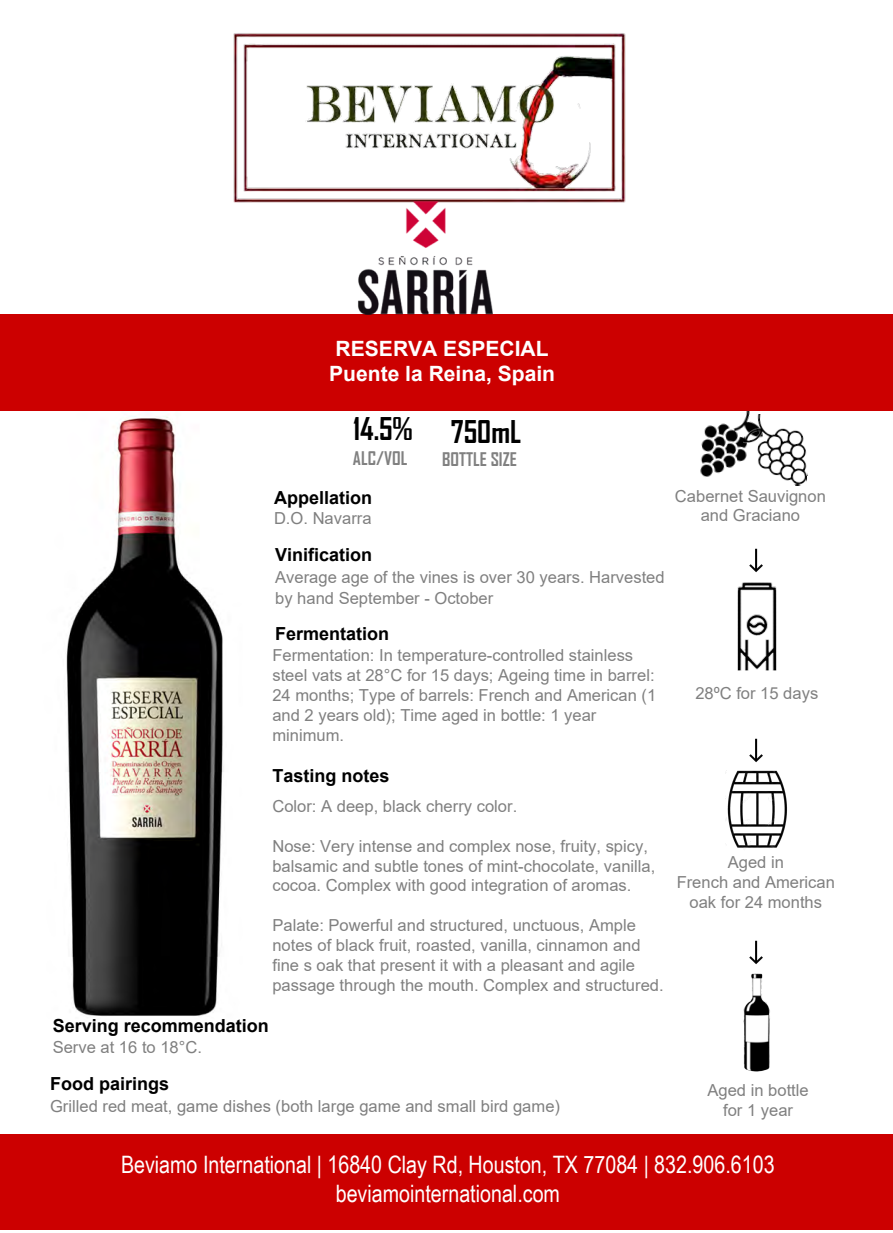
<style>
.page{position:relative;width:893px;height:1233px;background:#fff}
.page>*{position:absolute;margin:0;border:0;box-sizing:border-box;transform-origin:0 0}
.t1{font:700 30px "Agency FB";color:#000}
.t2{font:24px/28.8px "Arial Narrow";color:#fff;text-align:center}
.t3{font:700 21px/25.2px "Arial";color:#fff;text-align:center}
.t4{font:700 18px "Arial";color:#000}
.t5{font:700 18px "Arial";color:#000}
.t6{font:700 18px "Agency FB";color:#808080}
.t7{font:16.5px/19.8px "Arial";color:#808080}
</style>
<div class="page">
<img style="left:41px;top:410px;width:201px;height:606px">
<img style="left:690px;top:410px;width:82px;height:67px">
<div style="left:1px;top:314px;width:892px;height:96px;background:#c00"></div>
<div style="left:0;top:1134px;width:893px;height:96px;background:#c00"></div>
<img style="left:737px;top:413px;width:71px;height:73px">
<img style="left:233px;top:33px;width:393px;height:170px">
<img style="left:725px;top:770px;width:62px;height:78px">
<img style="left:749px;top:548px;width:14px;height:25px">
<img style="left:737px;top:582px;width:40px;height:89px">
<img style="left:749px;top:738px;width:14px;height:25px">
<img style="left:743px;top:973px;width:27px;height:99px">
<img style="left:749px;top:940px;width:14px;height:25px">
<img style="left:328px;top:202px;width:195px;height:113px">
<p class="t3" style="left:329px;top:336px;width:227px">RESERVA ESPECIAL<br>Puente la Reina, Spain</p>
<h1 class="t1" style="left:353px;top:410px;width:61px">14.5%</h1>
<h1 class="t1" style="left:451px;top:414px;width:72px">750mL</h1>
<p class="t6" style="left:353px;top:447px;width:56px">ALC/VOL</p>
<p class="t6" style="left:442px;top:448px;width:76px">BOTTLE SIZE</p>
<p class="t5" style="left:274px;top:485px;width:100px">Appellation</p>
<p class="t7" style="left:274px;top:508px;width:99px">D.O. Navarra</p>
<p class="t4" style="left:275px;top:542px;width:99px">Vinification</p>
<p class="t7" style="left:275px;top:566px;width:391px;line-height:21px">Average age of the vines is over 30 years. Harvested by hand September - October</p>
<p class="t5" style="left:275px;top:621px;width:116px">Fermentation</p>
<p class="t7" style="left:272px;top:645px;width:385px">Fermentation: In temperature-controlled stainless steel vats at 28°C for 15 days; Ageing time in barrel:<br>24 months; Type of barrels: French and American (1 and 2 years old); Time aged in bottle: 1 year minimum.</p>
<p class="t5" style="left:272px;top:763px;width:119px">Tasting notes</p>
<p class="t7" style="left:272px;top:796px;width:246px">Color: A deep, black cherry color.</p>
<p class="t7" style="left:272px;top:836px;width:384px">Nose: Very intense and complex nose, fruity, spicy, balsamic and subtle tones of mint-chocolate, vanilla, cocoa. Complex with good integration of aromas.</p>
<p class="t7" style="left:272px;top:915px;width:393px">Palate: Powerful and structured, unctuous, Ample notes of black fruit, roasted, vanilla, cinnamon and fine s oak that present it with a pleasant and agile passage through the mouth. Complex and structured.</p>
<p class="t4" style="left:53px;top:1013px;width:218px">Serving recommendation</p>
<p class="t7" style="left:53px;top:1037px;width:151px">Serve at 16 to 18°C.</p>
<p class="t4" style="left:50px;top:1071px;width:121px">Food pairings</p>
<p class="t7" style="left:50px;top:1096px;width:511px">Grilled red meat, game dishes (both large game and small bird game)</p>
<p class="t7" style="left:675px;top:486px;width:152px;text-align:center">Cabernet Sauvignon and Graciano</p>
<p class="t7" style="left:695px;top:683px;width:124px">28ºC for 15 days</p>
<p class="t7" style="left:677px;top:852px;width:160px;text-align:center">Aged in<br>French and American oak for 24 months</p>
<p class="t7" style="left:707px;top:1080px;width:103px;text-align:center">Aged in bottle for 1 year</p>
<p class="t2" style="left:121px;top:1149px;width:655px">Beviamo International | 16840 Clay Rd, Houston, TX 77084 | 832.906.6103 beviamointernational.com</p>
</div>
